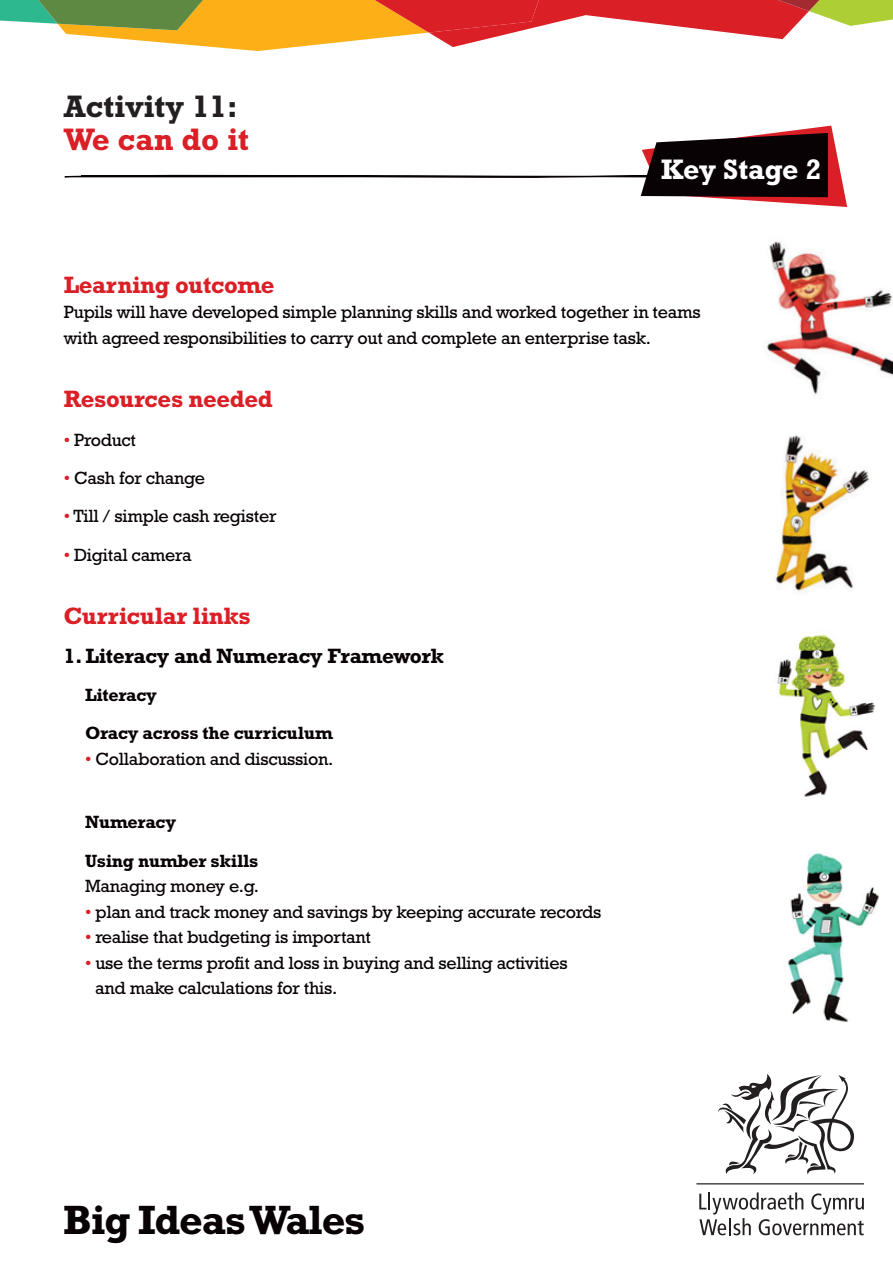
<style>
.page{position:relative;width:893px;height:1263px;background:#fff}
.page>*{position:absolute;margin:0;border:0;box-sizing:border-box;transform-origin:0 0}
.t1{font:700 41.55px "Rockwell";letter-spacing:-.03em;color:#090204}
.t2{font:700 31.5px "Rockwell";color:#231f20}
.t3{font:700 31.5px "Rockwell";color:#da1f26}
.t4{font:700 28.65px "Rockwell";letter-spacing:-.005em;color:#fff}
.t5{font:700 24px "Rockwell";letter-spacing:-.015em;color:#da1f26}
.t6{font:700 21px "Rockwell";letter-spacing:-.015em;color:#090204}
.t7{font:18px/25.5px "Rockwell";letter-spacing:-.015em;color:#090204}
.t8{font:700 18px/38.2px "Rockwell";letter-spacing:-.015em;color:#090204}
.s1{color:#da1f26}
</style>
<div class="page">
<svg style="left:718px;top:1074px;width:136px;height:100px"></svg>
<svg style="left:699px;top:1192px;width:164px;height:43px"></svg>
<svg style="left:696px;top:1183px;width:167px;height:1px"></svg>
<svg style="left:0;top:0;width:893px;height:51px"></svg>
<img style="left:767px;top:241px;width:126px;height:154px">
<img style="left:788px;top:853px;width:91px;height:169px">
<img style="left:777px;top:634px;width:98px;height:163px">
<img style="left:775px;top:435px;width:95px;height:159px">
<svg style="left:64px;top:126px;width:783px;height:81px"></svg>
<h2 class="t2" style="left:64px;top:95px;width:176px">Activity 11:</h2>
<h2 class="t3" style="left:64px;top:128px;width:187px">We can do it</h2>
<h3 class="t4" style="left:661px;top:159px;width:162px">Key Stage 2</h3>
<h3 class="t5" style="left:64px;top:276px;width:212px">Learning outcome</h3>
<p class="t7" style="left:64px;top:301px;width:638px">Pupils will have developed simple planning skills and worked together in teams with agreed responsibilities to carry out and complete an enterprise task.</p>
<h3 class="t5" style="left:64px;top:391px;width:211px">Resources needed</h3>
<p class="t7" style="left:64px;top:429px;width:74px"><span class="s1">•</span> Product</p>
<p class="t7" style="left:64px;top:467px;width:143px"><span class="s1">•</span> Cash for change</p>
<p class="t7" style="left:64px;top:505px;width:214px"><span class="s1">•</span> Till / simple cash register</p>
<p class="t7" style="left:64px;top:544px;width:129px"><span class="s1">•</span> Digital camera</p>
<h3 class="t5" style="left:64px;top:608px;width:189px">Curricular links</h3>
<p class="t6" style="left:64px;top:648px;width:382px">1. Literacy and Numeracy Framework</p>
<p class="t8" style="left:85px;top:677px;width:249px">Literacy<br>Oracy across the curriculum</p>
<p class="t7" style="left:85px;top:748px;width:250px"><span class="s1">•</span> Collaboration and discussion.</p>
<p class="t8" style="left:85px;top:805px;width:175px">Numeracy<br>Using number skills</p>
<p class="t7" style="left:85px;top:875px;width:176px">Managing money e.g.</p>
<p class="t7" style="left:85px;top:901px;width:518px"><span class="s1">•</span> plan and track money and savings by keeping accurate records</p>
<p class="t7" style="left:85px;top:926px;width:287px"><span class="s1">•</span> realise that budgeting is important</p>
<p class="t7" style="left:95px;top:952px;width:474px;text-indent:-10px"><span class="s1">•</span> use the terms profit and loss in buying and selling activities and make calculations for this.</p>
<h1 class="t1" style="left:63px;top:1206px;width:304px">Big Ideas Wales</h1>
</div>
